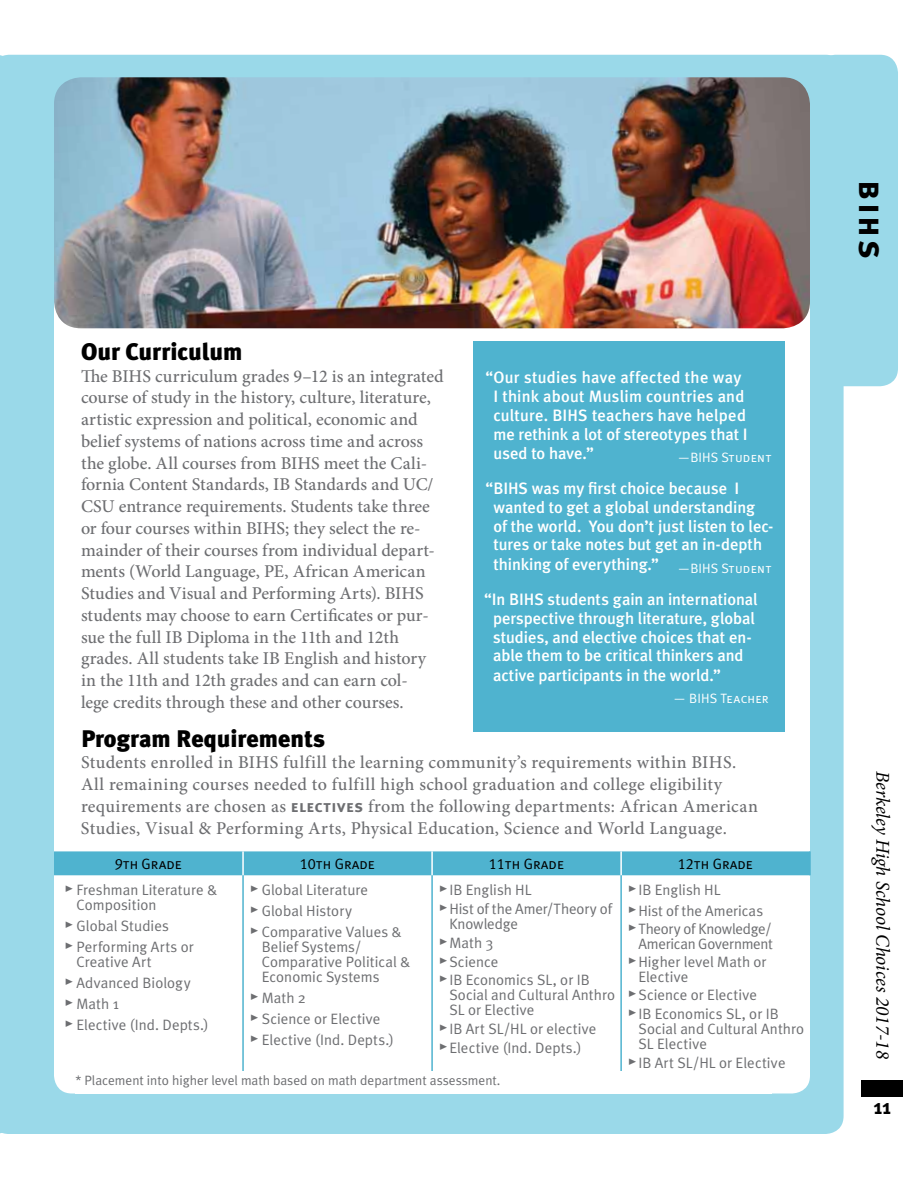
<style>
.page{position:relative;width:918px;height:1188px;background:#fff}
.page>*{position:absolute;margin:0;border:0;box-sizing:border-box;transform-origin:0 0}
.t1{font:36px "Meta Plus Bold Caps";color:#000}
.t2{font:900 24px "Meta Plus";color:#000}
.t3{font:700 21px "Meta Plus";color:#000}
.t4{font:italic 19.5px "Minion Pro";letter-spacing:-.005em;color:#000}
.t5{font:500 18px/21.8px "Minion Pro";letter-spacing:.005em;color:#6d6e71}
.t6{font:500 16.5px/18.9px "Meta Plus";color:#fff}
.t7{font:15px/15px "Meta Plus Normal";letter-spacing:.005em;color:#6d6e71}
.t8{font:15px/15px "Meta Plus Normal";letter-spacing:-.02em;color:#6d6e71;text-align:right}
.t9{font:15px "Meta Plus Normal Caps";color:#000}
.t10{font:13.5px "Meta Plus Normal";color:#6d6e71}
.t11{font:13.5px "Meta Plus Normal Caps";letter-spacing:.01em;color:#fff}
.s1{font-family:"Meta Plus Bold Caps";font-weight:400;font-size:16.5px}
.s2{font-family:"Meta Plus Bold Caps";font-size:18px}
</style>
<div class="page">
<div style="left:861px;top:1081px;width:42px;height:16px;background:#000"></div>
<div style="left:817px;top:55px;width:81px;height:331px;background:#9ad9e9;border-radius:18px"></div>
<div style="left:13px;top:55px;width:831px;height:1079px;background:#9ad9e9"></div>
<div style="left:54px;top:130px;width:756px;height:964px;background:#fff;border-radius:18px"></div>
<div style="left:0;top:55px;width:13px;height:1079px;background:#9ad9e9"></div>
<div style="left:474px;top:342px;width:311px;height:390px;background:#4fb3cf"></div>
<div style="left:54px;top:851px;width:755px;height:24px;background:#4fb3cf"></div>
<hr style="left:242px;top:851px;width:2px;height:24px;background:#fff">
<hr style="left:431px;top:851px;width:2px;height:24px;background:#fff">
<hr style="left:620px;top:851px;width:2px;height:24px;background:#fff">
<hr style="left:242px;top:875px;width:2px;height:218px;background:#4fb3cf">
<hr style="left:431px;top:875px;width:2px;height:218px;background:#4fb3cf">
<hr style="left:620px;top:875px;width:2px;height:218px;background:#4fb3cf">
<hr style="left:809px;top:851px;width:2px;height:24px;background:#4fb3cf">
<img style="left:54px;top:77px;width:756px;height:251px">
<div style="left:76px;top:1071px;width:696px;height:23px;background:#fff"></div>
<h2 class="t2" style="left:81px;top:338px;width:163px">Our Curriculum</h2>
<p class="t5" style="left:81px;top:365px;width:364px">The BIHS curriculum grades 9–12 is an integrated course of study in the history, culture, literature, artistic expression and political, economic and belief systems of nations across time and across the globe. All courses from BIHS meet the Cali&shy;fornia Content Standards, IB Standards and UC/ CSU entrance requirements. Students take three or four courses within BIHS; they select the re&shy;mainder of their courses from individual depart&shy;ments (World Language, PE, African American Studies and Visual and Performing Arts). BIHS students may choose to earn Certificates or pur&shy;sue the full IB Diploma in the 11th and 12th grades. All students take IB English and history in the 11th and 12th grades and can earn col-<br>lege credits through these and other courses.</p>
<h2 class="t2" style="left:81px;top:724px;width:246px">Program Requirements</h2>
<p class="t5" style="left:81px;top:752px;width:678px">Students enrolled in BIHS fulfill the learning community’s requirements within BIHS.<br>All remaining courses needed to fulfill high school graduation and college eligibility requirements are chosen as <span class="s1">electives</span> from the following departments: African American Studies, Visual &amp; Performing Arts, Physical Education, Science and World Language.</p>
<p class="t6" style="left:493px;top:368px;width:256px;text-indent:-8px">“Our studies have affected the way<br>I think about Muslim countries and culture. BIHS teachers have helped me rethink a lot of stereotypes that I used to have.”</p>
<p class="t11" style="left:678px;top:449px;width:95px">—BIHS Student</p>
<p class="t6" style="left:493px;top:479px;width:282px;text-indent:-8px">“BIHS was my first choice because I wanted to get a global understanding<br>of the world. You don’t just listen to lec&shy;tures or take notes but get an in-depth thinking of everything.” <sub>—BIHS</sub> <sub>Student</sub></p>
<p class="t6" style="left:493px;top:590px;width:266px;text-indent:-9px">“In BIHS students gain an international perspective through literature, global studies, and elective choices that en&shy;able them to be critical thinkers and active participants in the world.”</p>
<p class="t11" style="left:673px;top:691px;width:97px">— BIHS Teacher</p>
<p class="t9" style="left:115px;top:855px;width:69px">9th Grade</p>
<p class="t9" style="left:300px;top:855px;width:77px">10th Grade</p>
<p class="t9" style="left:489px;top:855px;width:77px">11th Grade</p>
<p class="t9" style="left:678px;top:855px;width:77px">12th Grade</p>
<p class="t7" style="left:76px;top:882px;width:142px;text-indent:-12px"><span class="s2">•</span> Freshman Literature &amp;<br>Composition</p>
<p class="t7" style="left:64px;top:918px;width:106px"><span class="s2">•</span> Global Studies</p>
<p class="t7" style="left:76px;top:939px;width:119px;text-indent:-12px"><span class="s2">•</span> Performing Arts or<br>Creative Art</p>
<p class="t7" style="left:64px;top:975px;width:128px"><span class="s2">•</span> Advanced Biology</p>
<p class="t7" style="left:64px;top:996px;width:56px"><span class="s2">•</span> Math 1</p>
<p class="t7" style="left:64px;top:1017px;width:146px"><span class="s2">•</span> Elective (Ind. Depts.)</p>
<p class="t7" style="left:250px;top:882px;width:120px"><span class="s2">•</span> Global Literature</p>
<p class="t7" style="left:250px;top:903px;width:104px"><span class="s2">•</span> Global History</p>
<p class="t7" style="left:262px;top:924px;width:150px;text-indent:-12px"><span class="s2">•</span> Comparative Values &amp;<br>Belief Systems/<br>Comparative Political &amp;<br>Economic Systems</p>
<p class="t7" style="left:250px;top:990px;width:58px"><span class="s2">•</span> Math 2</p>
<p class="t7" style="left:250px;top:1011px;width:132px"><span class="s2">•</span> Science or Elective</p>
<p class="t7" style="left:250px;top:1032px;width:146px"><span class="s2">•</span> Elective (Ind. Depts.)</p>
<p class="t7" style="left:439px;top:882px;width:94px"><span class="s2">•</span>IB English HL</p>
<p class="t7" style="left:449px;top:901px;width:164px;text-indent:-10px"><span class="s2">•</span>Hist of the Amer/Theory of<br>Knowledge</p>
<p class="t7" style="left:439px;top:935px;width:56px"><span class="s2">•</span>Math 3</p>
<p class="t7" style="left:439px;top:954px;width:61px"><span class="s2">•</span>Science</p>
<p class="t7" style="left:449px;top:972px;width:167px;text-indent:-10px"><span class="s2">•</span>IB Economics SL, or IB<br>Social and Cultural Anthro<br>SL or Elective</p>
<p class="t7" style="left:439px;top:1021px;width:159px"><span class="s2">•</span>IB Art SL/HL or elective</p>
<p class="t7" style="left:439px;top:1040px;width:144px"><span class="s2">•</span>Elective (Ind. Depts.)</p>
<p class="t7" style="left:628px;top:882px;width:94px"><span class="s2">•</span>IB English HL</p>
<p class="t7" style="left:628px;top:903px;width:137px"><span class="s2">•</span>Hist of the Americas</p>
<p class="t8" style="left:628px;top:921px;width:147px"><span class="s2">•</span>Theory of Knowledge/<br>American Government</p>
<p class="t7" style="left:638px;top:954px;width:130px;text-indent:-10px"><span class="s2">•</span>Higher level Math or<br>Elective</p>
<p class="t7" style="left:628px;top:987px;width:131px"><span class="s2">•</span>Science or Elective</p>
<p class="t7" style="left:638px;top:1006px;width:167px;text-indent:-10px"><span class="s2">•</span>IB Economics SL, or IB<br>Social and Cultural Anthro<br>SL Elective</p>
<p class="t7" style="left:628px;top:1055px;width:159px"><span class="s2">•</span>IB Art SL/HL or Elective</p>
<p class="t10" style="left:76px;top:1073px;width:426px">* Placement into higher level math based on math department assessment.</p>
<h1 class="t1" style="left:892px;top:180px;width:81px;rotate:90deg">bihs</h1>
<p class="t4" style="left:896px;top:771px;width:290px;rotate:90deg">Berkeley High School Choices 2017-18</p>
<p class="t3" style="left:874px;top:1095px;width:19px">11</p>
</div>
